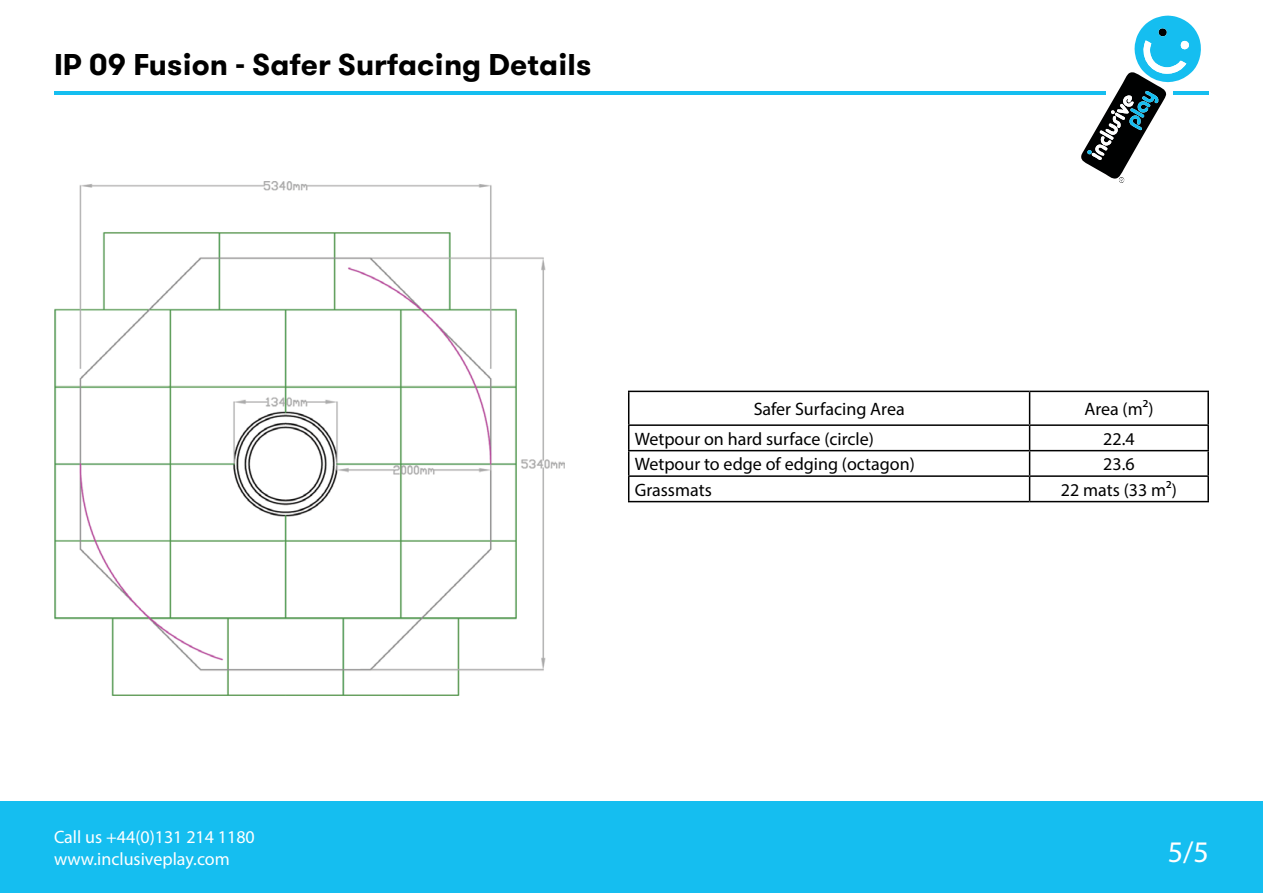
<style>
.page{position:relative;width:1263px;height:893px;background:#fff}
.page>*{position:absolute;margin:0;border:0;box-sizing:border-box;transform-origin:0 0}
.t1{font:700 30px "GT Walsheim";color:#000}
.t2{font:30px "Myriad Pro";color:#fff}
.t3{font:18px "Myriad Pro";color:#000}
.t4{font:18px/21.6px "Myriad Pro";color:#fff}
</style>
<div class="page">
<div style="left:0;top:802px;width:1263px;height:91px;background:#15bef0"></div>
<hr style="left:54px;top:91px;width:1051px;height:3px;background:#15bef0">
<svg style="left:1081px;top:15px;width:122px;height:168px"></svg>
<hr style="left:1174px;top:91px;width:35px;height:3px;background:#15bef0">
<hr style="left:628px;top:391px;width:401px;height:1px;background:#000">
<hr style="left:628px;top:392px;width:1px;height:32px;background:#000">
<hr style="left:1029px;top:391px;width:180px;height:1px;background:#000">
<hr style="left:1029px;top:392px;width:1px;height:32px;background:#000">
<hr style="left:1207px;top:392px;width:2px;height:32px;background:#000">
<hr style="left:628px;top:424px;width:401px;height:2px;background:#000">
<hr style="left:1029px;top:424px;width:180px;height:2px;background:#000">
<hr style="left:1207px;top:426px;width:2px;height:24px;background:#000">
<hr style="left:628px;top:450px;width:401px;height:1px;background:#000">
<hr style="left:1029px;top:450px;width:180px;height:1px;background:#000">
<hr style="left:1207px;top:451px;width:2px;height:24px;background:#000">
<hr style="left:628px;top:475px;width:401px;height:2px;background:#000">
<svg style="left:628px;top:426px;width:1px;height:75px"></svg>
<hr style="left:1029px;top:475px;width:180px;height:2px;background:#000">
<svg style="left:1029px;top:426px;width:1px;height:75px"></svg>
<hr style="left:1207px;top:477px;width:2px;height:24px;background:#000">
<hr style="left:628px;top:501px;width:401px;height:1px;background:#000">
<hr style="left:1029px;top:501px;width:180px;height:1px;background:#000">
<img style="left:54px;top:182px;width:511px;height:513px">
<h1 class="t1" style="left:54px;top:45px;width:539px">IP 09 Fusion - Safer Surfacing Details</h1>
<p class="t3" style="left:754px;top:397px;width:153px">Safer Surfacing Area</p>
<p class="t3" style="left:1084px;top:397px;width:71px">Area (m²)</p>
<p class="t3" style="left:635px;top:427px;width:241px">Wetpour on hard surface (circle)</p>
<p class="t3" style="left:1103px;top:427px;width:33px">22.4</p>
<p class="t3" style="left:635px;top:453px;width:282px">Wetpour to edge of edging (octagon)</p>
<p class="t3" style="left:1103px;top:453px;width:33px">23.6</p>
<p class="t3" style="left:635px;top:478px;width:79px">Grassmats</p>
<p class="t3" style="left:1061px;top:478px;width:117px">22 mats (33 m²)</p>
<p class="t4" style="left:54px;top:826px;width:202px">Call us +44(0)131 214 1180 www.inclusiveplay.com</p>
<h1 class="t2" style="left:1168px;top:833px;width:43px">5/5</h1>
</div>
